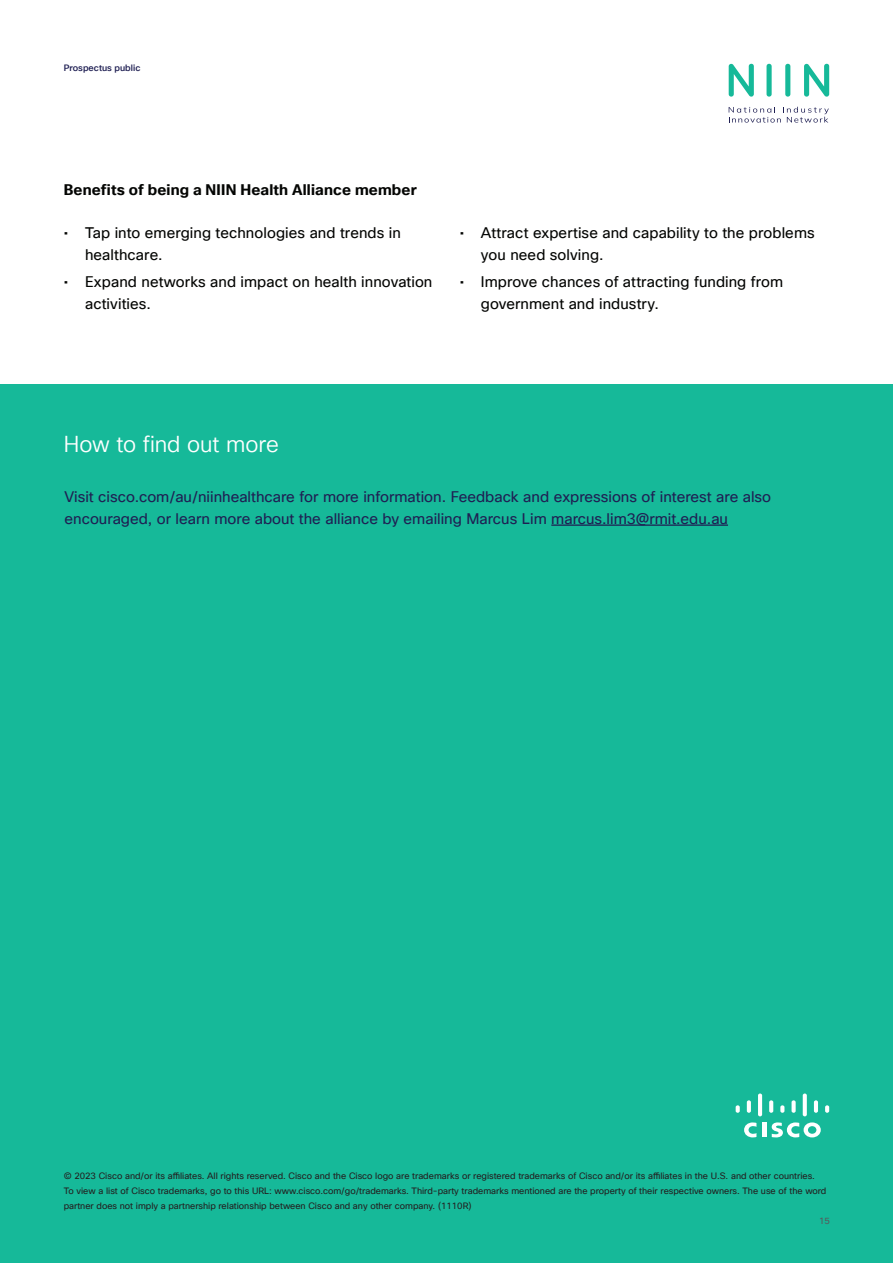
<style>
.page{position:relative;width:893px;height:1263px;background:#fff}
.page>*{position:absolute;margin:0;border:0;box-sizing:border-box;transform-origin:0 0}
.t1{font:22.5px "Cisco Sans TT Light";letter-spacing:-.005em;color:#fff}
.t2{font:15px/22.5px "Cisco Sans TT";letter-spacing:.005em;color:#040503}
.t3{font:15px/22.5px "Cisco Sans TT";color:#1f1f53}
.t4{font:700 15px "Cisco Sans TT";letter-spacing:.01em;color:#040503}
.t5{font:9px/15px "Cisco Sans TT";color:#231f20}
.t6{font:500 9px "Cisco Sans TT";color:#1f1f53}
.t7{font:9px "Cisco Sans TT";color:#57585a}
</style>
<div class="page">
<div style="left:0;top:385px;width:893px;height:878px;background:#16b999"></div>
<hr style="left:551px;top:524px;width:177px;height:2px;background:#1f1f53">
<svg style="left:772px;top:1122px;width:49px;height:15px"></svg>
<hr style="left:762px;top:1123px;width:4px;height:14px;background:#fff">
<svg style="left:744px;top:1122px;width:12px;height:15px"></svg>
<svg style="left:825px;top:1105px;width:4px;height:8px"></svg>
<svg style="left:814px;top:1100px;width:4px;height:13px"></svg>
<svg style="left:803px;top:1093px;width:4px;height:23px"></svg>
<div style="left:791px;top:1100px;width:5px;height:13px;background:#fff;border-radius:2px"></div>
<svg style="left:780px;top:1105px;width:4px;height:8px"></svg>
<svg style="left:769px;top:1100px;width:4px;height:13px"></svg>
<hr style="left:758px;top:1093px;width:4px;height:23px;background:#fff;border-radius:2px">
<svg style="left:747px;top:1100px;width:4px;height:13px"></svg>
<svg style="left:736px;top:1105px;width:4px;height:8px"></svg>
<svg style="left:729px;top:64px;width:25px;height:33px"></svg>
<div style="left:766px;top:64px;width:6px;height:33px;background:#16b999;border-radius:3px"></div>
<div style="left:785px;top:64px;width:5px;height:33px;background:#16b999;border-radius:3px"></div>
<svg style="left:804px;top:64px;width:25px;height:33px"></svg>
<svg style="left:729px;top:107px;width:100px;height:16px"></svg>
<p class="t6" style="left:64px;top:62px;width:78px">Prospectus public</p>
<h2 class="t4" style="left:64px;top:179px;width:354px">Benefits of being a NIIN Health Alliance member</h2>
<h2 class="t2" style="left:85px;top:221px;width:317px;text-indent:-21px">• Tap into emerging technologies and trends in healthcare.</h2>
<h2 class="t2" style="left:85px;top:271px;width:349px;text-indent:-21px">• Expand networks and impact on health innovation activities.</h2>
<h2 class="t2" style="left:481px;top:221px;width:335px;text-indent:-21px">• Attract expertise and capability to the problems you need solving.</h2>
<h2 class="t2" style="left:481px;top:271px;width:304px;text-indent:-21px">• Improve chances of attracting funding from government and industry.</h2>
<h1 class="t1" style="left:64px;top:429px;width:217px">How to find out more</h1>
<h2 class="t3" style="left:65px;top:486px;width:708px">Visit cisco.com/au/niinhealthcare for more information. Feedback and expressions of interest are also encouraged, or learn more about the alliance by emailing Marcus Lim marcus.lim3@rmit.edu.au</h2>
<p class="t5" style="left:64px;top:1168px;width:764px">© 2023 Cisco and/or its affiliates. All rights reserved. Cisco and the Cisco logo are trademarks or registered trademarks of Cisco and/or its affiliates in the U.S. and other countries.<br>To view a list of Cisco trademarks, go to this URL: www.cisco.com/go/trademarks. Third-party trademarks mentioned are the property of their respective owners. The use of the word partner does not imply a partnership relationship between Cisco and any other company. (1110R)</p>
<p class="t7" style="left:819px;top:1215px;width:12px">15</p>
</div>
